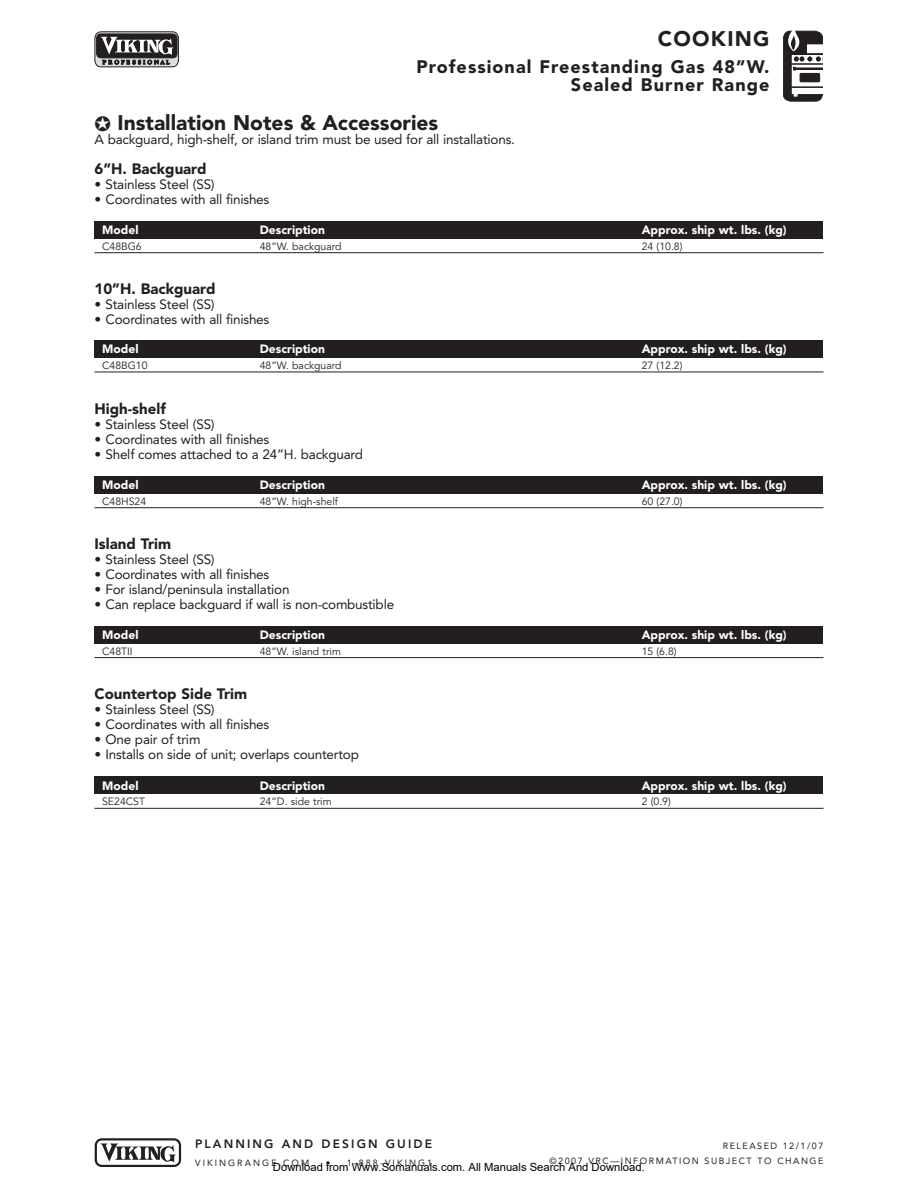
<style>
.page{position:relative;width:918px;height:1188px;background:#fff}
.page>*{position:absolute;margin:0;border:0;box-sizing:border-box;transform-origin:0 0}
.t1{font:900 21px "Avenir";color:#231f20}
.t2{font:900 21px "Avenir";letter-spacing:.06em;color:#231f20}
.t3{font:900 18px/18px "Avenir";letter-spacing:.06em;color:#231f20;text-align:right}
.t4{font:900 15px "Avenir";color:#231f20}
.t5{font:13.5px "Avenir";letter-spacing:-.015em;color:#231f20}
.t6{font:900 12px "Avenir";color:#fff}
.t7{font:800 12px "Avenir";letter-spacing:.175em;color:#231f20}
.t8{font:11.25px "Arial";color:#000}
.t9{font:10.5px "Avenir";color:#231f20}
.t10{font:9px/15px "Avenir";letter-spacing:.165em;color:#231f20;text-align:right}
.t11{font:9px "Avenir";letter-spacing:.23em;color:#231f20}
</style>
<div class="page">
<svg style="left:783px;top:30px;width:41px;height:71px"></svg>
<div style="left:823px;top:39px;width:6px;height:55px;background:#fff"></div>
<svg style="left:95px;top:1138px;width:86px;height:29px"></svg>
<svg style="left:95px;top:31px;width:84px;height:36px;background:#6e6c6d"></svg>
<div style="left:94px;top:221px;width:730px;height:17px;background:#231f20"></div>
<hr style="left:94px;top:252px;width:730px;height:1px;background:#231f20">
<div style="left:94px;top:340px;width:730px;height:18px;background:#231f20"></div>
<hr style="left:94px;top:372px;width:730px;height:1px;background:#231f20">
<div style="left:94px;top:626px;width:730px;height:17px;background:#231f20"></div>
<hr style="left:94px;top:657px;width:730px;height:1px;background:#231f20">
<div style="left:94px;top:777px;width:730px;height:17px;background:#231f20"></div>
<hr style="left:94px;top:808px;width:730px;height:1px;background:#231f20">
<div style="left:94px;top:476px;width:730px;height:17px;background:#231f20"></div>
<hr style="left:94px;top:507px;width:730px;height:1px;background:#231f20">
<h1 class="t2" style="left:658px;top:31px;width:113px">COOKING</h1>
<h2 class="t3" style="left:416px;top:60px;width:355px">Professional Freestanding Gas 48”W.<br>Sealed Burner Range</h2>
<h1 class="t1" style="left:94px;top:114px;width:345px">✪ Installation Notes &amp; Accessories</h1>
<p class="t5" style="left:94px;top:134px;width:422px">A backguard, high-shelf, or island trim must be used for all installations.</p>
<p class="t4" style="left:94px;top:163px;width:114px">6”H. Backguard</p>
<p class="t5" style="left:94px;top:179px;width:122px">• Stainless Steel (SS)</p>
<p class="t5" style="left:94px;top:194px;width:176px">• Coordinates with all finishes</p>
<p class="t6" style="left:102px;top:225px;width:38px">Model</p>
<p class="t6" style="left:260px;top:225px;width:67px">Description</p>
<p class="t6" style="left:642px;top:225px;width:146px">Approx. ship wt. lbs. (kg)</p>
<p class="t9" style="left:102px;top:242px;width:41px">C48BG6</p>
<p class="t9" style="left:260px;top:242px;width:83px">48”W. backguard</p>
<p class="t9" style="left:642px;top:242px;width:42px">24 (10.8)</p>
<p class="t4" style="left:94px;top:283px;width:122px">10”H. Backguard</p>
<p class="t5" style="left:94px;top:299px;width:122px">• Stainless Steel (SS)</p>
<p class="t5" style="left:94px;top:314px;width:176px">• Coordinates with all finishes</p>
<p class="t6" style="left:102px;top:344px;width:38px">Model</p>
<p class="t6" style="left:260px;top:344px;width:67px">Description</p>
<p class="t6" style="left:642px;top:344px;width:146px">Approx. ship wt. lbs. (kg)</p>
<p class="t9" style="left:102px;top:361px;width:47px">C48BG10</p>
<p class="t9" style="left:260px;top:361px;width:83px">48”W. backguard</p>
<p class="t9" style="left:642px;top:361px;width:42px">27 (12.2)</p>
<p class="t4" style="left:94px;top:403px;width:73px">High-shelf</p>
<p class="t5" style="left:94px;top:419px;width:122px">• Stainless Steel (SS)</p>
<p class="t5" style="left:94px;top:434px;width:176px">• Coordinates with all finishes</p>
<p class="t5" style="left:94px;top:449px;width:270px">• Shelf comes attached to a 24”H. backguard</p>
<p class="t6" style="left:102px;top:480px;width:38px">Model</p>
<p class="t6" style="left:260px;top:480px;width:67px">Description</p>
<p class="t6" style="left:642px;top:480px;width:146px">Approx. ship wt. lbs. (kg)</p>
<p class="t9" style="left:102px;top:497px;width:46px">C48HS24</p>
<p class="t9" style="left:260px;top:497px;width:80px">48”W. high-shelf</p>
<p class="t9" style="left:642px;top:497px;width:42px">60 (27.0)</p>
<p class="t4" style="left:94px;top:538px;width:78px">Island Trim</p>
<p class="t5" style="left:94px;top:554px;width:122px">• Stainless Steel (SS)</p>
<p class="t5" style="left:94px;top:569px;width:176px">• Coordinates with all finishes</p>
<p class="t5" style="left:94px;top:584px;width:197px">• For island/peninsula installation</p>
<p class="t5" style="left:94px;top:599px;width:301px">• Can replace backguard if wall is non-combustible</p>
<p class="t6" style="left:102px;top:630px;width:38px">Model</p>
<p class="t6" style="left:260px;top:630px;width:67px">Description</p>
<p class="t6" style="left:642px;top:630px;width:146px">Approx. ship wt. lbs. (kg)</p>
<p class="t9" style="left:102px;top:647px;width:32px">C48TII</p>
<p class="t9" style="left:260px;top:647px;width:83px">48”W. island trim</p>
<p class="t9" style="left:642px;top:647px;width:36px">15 (6.8)</p>
<p class="t4" style="left:94px;top:688px;width:154px">Countertop Side Trim</p>
<p class="t5" style="left:94px;top:704px;width:122px">• Stainless Steel (SS)</p>
<p class="t5" style="left:94px;top:719px;width:176px">• Coordinates with all finishes</p>
<p class="t5" style="left:94px;top:734px;width:108px">• One pair of trim</p>
<p class="t5" style="left:94px;top:749px;width:266px">• Installs on side of unit; overlaps countertop</p>
<p class="t6" style="left:102px;top:780px;width:38px">Model</p>
<p class="t6" style="left:260px;top:780px;width:67px">Description</p>
<p class="t6" style="left:642px;top:780px;width:146px">Approx. ship wt. lbs. (kg)</p>
<p class="t9" style="left:102px;top:797px;width:44px">SE24CST</p>
<p class="t9" style="left:260px;top:797px;width:73px">24”D. side trim</p>
<p class="t9" style="left:642px;top:797px;width:31px">2 (0.9)</p>
<p class="t7" style="left:195px;top:1139px;width:239px">PLANNING AND DESIGN GUIDE</p>
<p class="t11" style="left:195px;top:1159px;width:116px">VIKINGRANGE.COM</p>
<p class="t11" style="left:326px;top:1159px;width:108px">• 1-888-VIKING1</p>
<p class="t10" style="left:550px;top:1139px;width:275px">RELEASED 12/1/07<br>©2007 VRC—INFORMATION SUBJECT TO CHANGE</p>
<p class="t8" style="left:273px;top:1160px;width:373px">Download from Www.Somanuals.com. All Manuals Search And Download.</p>
</div>
